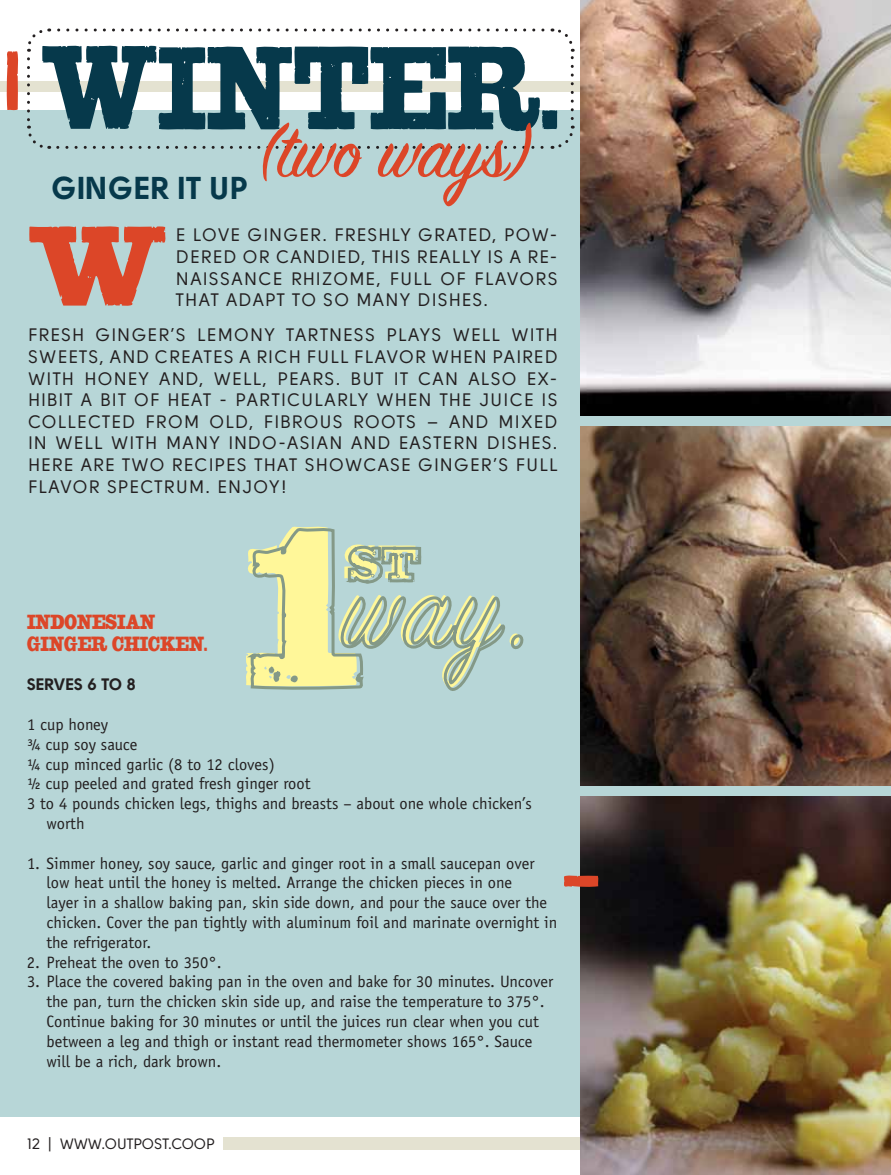
<style>
.page{position:relative;width:891px;height:1175px;background:#fff}
.page>*{position:absolute;margin:0;border:0;box-sizing:border-box;transform-origin:0 0}
.t1{font:129.3px "Bootstrap Alternate";color:#06394b;scale:.8 1}
.t2{font:123.3px "Bootstrap Alternate";color:#dc4628}
.t3{font:82.5px "Sign Painter House Script";color:#dc4628}
.t4{font:900 31.5px "Solomon";color:#06394b}
.t5{font:22.5px/21.6px "Bootstrap Alternate";color:#dc4628;scale:.8 1}
.t6{font:18px/21.6px "Solomon";letter-spacing:.075em;color:#231f20;text-align:justify}
.t7{font:16.5px/19.8px "Officina Sans Std";color:#231f20}
.t8{font:900 16.5px "Solomon";color:#231f20}
.t9{font:15px "Solomon";color:#231f20}
</style>
<div class="page">
<div style="left:0;top:110px;width:891px;height:1006px;background:#b7d6d7"></div>
<img style="left:580px;top:427px;width:311px;height:358px">
<div style="left:0;top:81px;width:891px;height:10px;background:#e4e2d1"></div>
<svg style="left:6px;top:51px;width:13px;height:60px"></svg>
<div style="left:223px;top:1136px;width:668px;height:13px;background:#e4e2d1"></div>
<svg style="left:26px;top:59px;width:24px;height:90px"></svg>
<svg style="left:58px;top:126px;width:517px;height:23px"></svg>
<svg style="left:552px;top:28px;width:23px;height:91px"></svg>
<svg style="left:27px;top:28px;width:516px;height:24px"></svg>
<img style="left:580px;top:0;width:311px;height:415px">
<img style="left:580px;top:796px;width:311px;height:378px">
<svg style="left:564px;top:875px;width:35px;height:12px"></svg>
<svg style="left:246px;top:526px;width:278px;height:165px"></svg>
<h1 class="t1" style="left:41px;top:19px;width:648px">WINTER.</h1>
<h3 class="t3" style="left:259px;top:112px;width:270px">(two ways)</h3>
<h3 class="t4" style="left:52px;top:170px;width:198px">GINGER IT UP</h3>
<h2 class="t2" style="left:28px;top:201px;width:140px">W</h2>
<p class="t6" style="left:176px;top:224px;width:383px">E LOVE GINGER. FRESHLY GRATED, POW-DERED OR CANDIED, THIS REALLY IS A RE-NAISSANCE RHIZOME, FULL OF FLAVORS THAT ADAPT TO SO MANY DISHES.</p>
<p class="t6" style="left:28px;top:324px;width:531px">FRESH GINGER’S LEMONY TARTNESS PLAYS WELL WITH SWEETS, AND CREATES A RICH FULL FLAVOR WHEN PAIRED WITH HONEY AND, WELL, PEARS. BUT IT CAN ALSO EX-HIBIT A BIT OF HEAT - PARTICULARLY WHEN THE JUICE IS COLLECTED FROM OLD, FIBROUS ROOTS – AND MIXED IN WELL WITH MANY INDO-ASIAN AND EASTERN DISHES.<br>HERE ARE TWO RECIPES THAT SHOWCASE GINGER’S FULL FLAVOR SPECTRUM. ENJOY!</p>
<h3 class="t5" style="left:27px;top:613px;width:35px">INDONESIAN<br>GINGER</h3>
<h3 class="t5" style="left:112px;top:635px;width:33px">CHICKEN</h3>
<h3 class="t5" style="left:204px;top:635px;width:5px">.</h3>
<p class="t8" style="left:27px;top:674px;width:111px">SERVES 6 TO 8</p>
<p class="t7" style="left:27px;top:714px;width:83px">1 cup honey</p>
<p class="t7" style="left:27px;top:734px;width:112px">¾ cup soy sauce</p>
<p class="t7" style="left:27px;top:754px;width:249px">¼ cup minced garlic (8 to 12 cloves)</p>
<p class="t7" style="left:27px;top:774px;width:285px">½ cup peeled and grated fresh ginger root</p>
<p class="t7" style="left:27px;top:793px;width:506px">3 to 4 pounds chicken legs, thighs and breasts – about one whole chicken’s</p>
<p class="t7" style="left:46px;top:813px;width:40px">worth</p>
<p class="t7" style="left:47px;top:853px;width:512px;text-indent:-20px">1. Simmer honey, soy sauce, garlic and ginger root in a small saucepan over low heat until the honey is melted. Arrange the chicken pieces in one<br>layer in a shallow baking pan, skin side down, and pour the sauce over the chicken. Cover the pan tightly with aluminum foil and marinate overnight in the refrigerator.</p>
<p class="t7" style="left:27px;top:952px;width:196px">2. Preheat the oven to 350°.</p>
<p class="t7" style="left:47px;top:972px;width:508px;text-indent:-20px">3. Place the covered baking pan in the oven and bake for 30 minutes. Uncover the pan, turn the chicken skin side up, and raise the temperature to 375°.<br>Continue baking for 30 minutes or until the juices run clear when you cut between a leg and thigh or instant read thermometer shows 165°. Sauce will be a rich, dark brown.</p>
<p class="t9" style="left:27px;top:1135px;width:189px">12 | WWW.OUTPOST.COOP</p>
</div>
